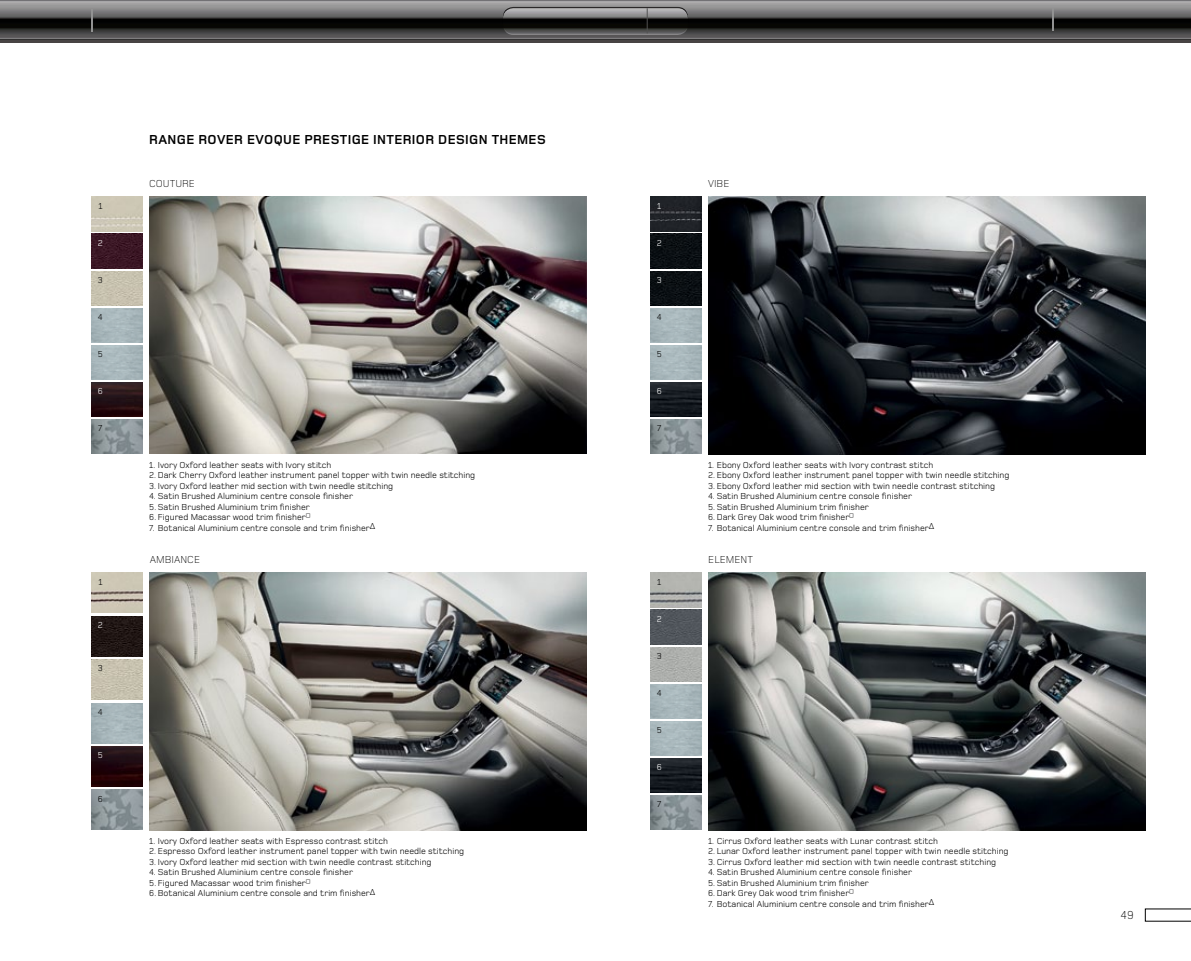
<style>
.page{position:relative;width:1191px;height:961px;background:#fff}
.page>*{position:absolute;margin:0;border:0;box-sizing:border-box;transform-origin:0 0}
.t1{font:700 13.5px "Foundry Monoline OT2";letter-spacing:.025em;color:#000}
.t2{font:300 12px "Foundry Monoline OT2";color:#000}
.t3{font:300 10.5px "Foundry Monoline OT2";color:#000}
.t4{font:9px "Foundry Monoline OT2";color:#000}
.t5{font:9px "Foundry Monoline OT2";color:#fff}
</style>
<div class="page">
<img style="left:149px;top:573px;width:438px;height:257px">
<img style="left:708px;top:573px;width:437px;height:257px">
<img style="left:708px;top:197px;width:437px;height:257px">
<img style="left:149px;top:196px;width:438px;height:258px">
<svg style="left:1145px;top:909px;width:46px;height:12px"></svg>
<img style="left:92px;top:197px;width:51px;height:34px">
<img style="left:92px;top:234px;width:51px;height:34px">
<img style="left:92px;top:271px;width:51px;height:34px">
<img style="left:92px;top:383px;width:51px;height:34px">
<img style="left:92px;top:420px;width:51px;height:34px">
<img style="left:651px;top:197px;width:51px;height:34px">
<img style="left:651px;top:234px;width:51px;height:34px">
<img style="left:651px;top:271px;width:51px;height:34px">
<img style="left:651px;top:383px;width:51px;height:34px">
<img style="left:651px;top:420px;width:51px;height:34px">
<img style="left:651px;top:573px;width:51px;height:34px">
<div style="left:651px;top:610px;width:51px;height:34px;background:#51565c"></div>
<img style="left:651px;top:647px;width:51px;height:34px">
<img style="left:651px;top:759px;width:51px;height:34px">
<img style="left:651px;top:796px;width:51px;height:34px">
<img style="left:92px;top:573px;width:51px;height:40px">
<img style="left:92px;top:616px;width:51px;height:40px">
<img style="left:92px;top:660px;width:51px;height:40px">
<img style="left:92px;top:746px;width:51px;height:41px">
<img style="left:92px;top:790px;width:51px;height:40px">
<img style="left:0;top:0;width:1191px;height:40px">
<svg style="left:503px;top:7px;width:185px;height:27px"></svg>
<svg style="left:503px;top:8px;width:185px;height:27px;background:#515150"></svg>
<svg style="left:647px;top:8px;width:1px;height:25px"></svg>
<svg style="left:91px;top:9px;width:1px;height:23px"></svg>
<svg style="left:1052px;top:8px;width:1px;height:23px"></svg>
<div style="left:0;top:40px;width:1191px;height:3px;border:2px solid #484444"></div>
<p class="t4" style="left:98px;top:202px;width:6px">1</p>
<p class="t5" style="left:98px;top:239px;width:6px">2</p>
<p class="t4" style="left:98px;top:276px;width:7px">3</p>
<p class="t4" style="left:98px;top:314px;width:7px">4</p>
<p class="t4" style="left:98px;top:351px;width:7px">5</p>
<p class="t5" style="left:98px;top:388px;width:7px">6</p>
<p class="t4" style="left:98px;top:425px;width:6px">7</p>
<p class="t4" style="left:98px;top:578px;width:6px">1</p>
<p class="t5" style="left:98px;top:622px;width:6px">2</p>
<p class="t4" style="left:98px;top:665px;width:7px">3</p>
<p class="t4" style="left:98px;top:708px;width:7px">4</p>
<p class="t5" style="left:98px;top:752px;width:7px">5</p>
<p class="t4" style="left:98px;top:795px;width:7px">6</p>
<h1 class="t1" style="left:149px;top:134px;width:398px">RANGE ROVER EVOQUE PRESTIGE INTERIOR DESIGN THEMES</h1>
<p class="t3" style="left:149px;top:177px;width:47px">COUTURE</p>
<p class="t3" style="left:708px;top:177px;width:23px">VIBE</p>
<p class="t4" style="left:149px;top:461px;width:184px">1. Ivory Oxford leather seats with Ivory stitch</p>
<p class="t4" style="left:149px;top:472px;width:327px">2. Dark Cherry Oxford leather instrument panel topper with twin needle stitching</p>
<p class="t4" style="left:149px;top:482px;width:245px">3. Ivory Oxford leather mid section with twin needle stitching</p>
<p class="t4" style="left:149px;top:493px;width:205px">4. Satin Brushed Aluminium centre console finisher</p>
<p class="t4" style="left:149px;top:503px;width:162px">5. Satin Brushed Aluminium trim finisher</p>
<p class="t4" style="left:149px;top:514px;width:162px">6. Figured Macassar wood trim finisher<sup>8</sup></p>
<p class="t4" style="left:149px;top:524px;width:228px">7. Botanical Aluminium centre console and trim finisher∆</p>
<p class="t3" style="left:150px;top:553px;width:52px">AMBIANCE</p>
<p class="t4" style="left:149px;top:837px;width:240px">1. Ivory Oxford leather seats with Espresso contrast stitch</p>
<p class="t4" style="left:149px;top:848px;width:316px">2. Espresso Oxford leather instrument panel topper with twin needle stitching</p>
<p class="t4" style="left:149px;top:858px;width:284px">3. Ivory Oxford leather mid section with twin needle contrast stitching</p>
<p class="t4" style="left:149px;top:869px;width:205px">4. Satin Brushed Aluminium centre console finisher</p>
<p class="t4" style="left:149px;top:879px;width:162px">5. Figured Macassar wood trim finisher<sup>8</sup></p>
<p class="t4" style="left:149px;top:890px;width:228px">6. Botanical Aluminium centre console and trim finisher∆</p>
<p class="t5" style="left:657px;top:202px;width:6px">1</p>
<p class="t5" style="left:657px;top:239px;width:6px">2</p>
<p class="t5" style="left:657px;top:276px;width:7px">3</p>
<p class="t4" style="left:657px;top:314px;width:7px">4</p>
<p class="t4" style="left:656px;top:351px;width:7px">5</p>
<p class="t5" style="left:657px;top:388px;width:7px">6</p>
<p class="t4" style="left:657px;top:425px;width:6px">7</p>
<p class="t4" style="left:657px;top:578px;width:6px">1</p>
<p class="t5" style="left:657px;top:615px;width:6px">2</p>
<p class="t4" style="left:657px;top:652px;width:7px">3</p>
<p class="t4" style="left:657px;top:690px;width:7px">4</p>
<p class="t4" style="left:656px;top:727px;width:7px">5</p>
<p class="t5" style="left:657px;top:764px;width:7px">6</p>
<p class="t4" style="left:657px;top:801px;width:6px">7</p>
<p class="t4" style="left:708px;top:461px;width:227px">1. Ebony Oxford leather seats with Ivory contrast stitch</p>
<p class="t4" style="left:708px;top:472px;width:303px">2. Ebony Oxford leather instrument panel topper with twin needle stitching</p>
<p class="t4" style="left:708px;top:482px;width:288px">3. Ebony Oxford leather mid section with twin needle contrast stitching</p>
<p class="t4" style="left:708px;top:493px;width:205px">4. Satin Brushed Aluminium centre console finisher</p>
<p class="t4" style="left:708px;top:503px;width:162px">5. Satin Brushed Aluminium trim finisher</p>
<p class="t4" style="left:708px;top:514px;width:147px">6. Dark Grey Oak wood trim finisher<sup>8</sup></p>
<p class="t4" style="left:708px;top:524px;width:228px">7. Botanical Aluminium centre console and trim finisher∆</p>
<p class="t3" style="left:708px;top:553px;width:46px">ELEMENT</p>
<p class="t4" style="left:708px;top:837px;width:231px">1. Cirrus Oxford leather seats with Lunar contrast stitch</p>
<p class="t4" style="left:708px;top:848px;width:302px">2. Lunar Oxford leather instrument panel topper with twin needle stitching</p>
<p class="t4" style="left:708px;top:858px;width:289px">3. Cirrus Oxford leather mid section with twin needle contrast stitching</p>
<p class="t4" style="left:708px;top:869px;width:205px">4. Satin Brushed Aluminium centre console finisher</p>
<p class="t4" style="left:708px;top:879px;width:162px">5. Satin Brushed Aluminium trim finisher</p>
<p class="t4" style="left:708px;top:890px;width:147px">6. Dark Grey Oak wood trim finisher<sup>8</sup></p>
<p class="t4" style="left:708px;top:900px;width:228px">7. Botanical Aluminium centre console and trim finisher∆</p>
<h2 class="t2" style="left:1120px;top:908px;width:15px">49</h2>
</div>
